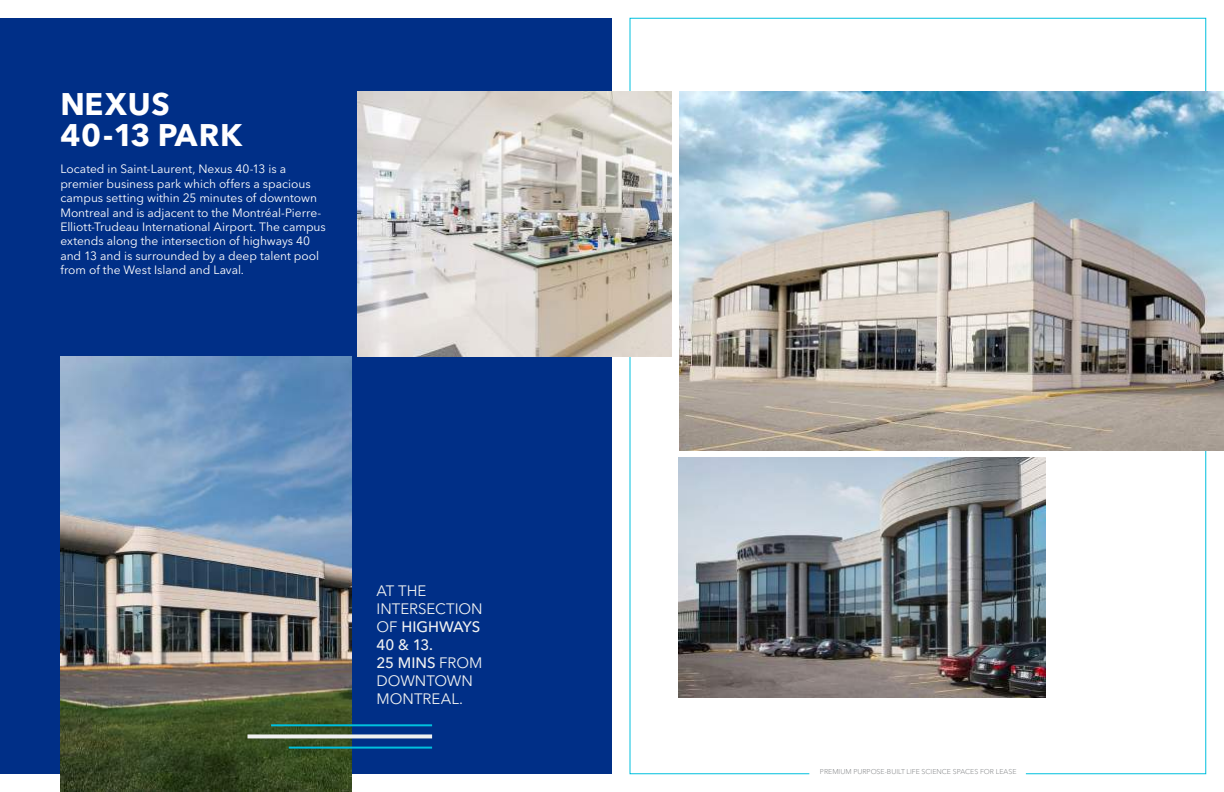
<style>
.page{position:relative;width:1224px;height:792px;background:#fff}
.page>*{position:absolute;margin:0;border:0;box-sizing:border-box;transform-origin:0 0}
.t1{font:700 31px/31px "Avenir Next LT Pro";letter-spacing:.025em;color:#fff}
.t2{font:15px/18px "Avenir Next LT Pro";color:#f0f1f1}
.t3{font:12px/14.4px "Avenir Next LT Pro";letter-spacing:-.005em;color:#fff}
.t4{font:300 7px "Avenir Next LT Pro";color:#808284}
.s1{font-weight:500}
</style>
<div class="page">
<div style="left:0;top:18px;width:612px;height:756px;background:#002f87"></div>
<svg style="left:630px;top:18px;width:576px;height:756px"></svg>
<img style="left:61px;top:356px;width:290px;height:436px">
<img style="left:358px;top:92px;width:314px;height:264px">
<img style="left:679px;top:92px;width:545px;height:358px">
<img style="left:679px;top:458px;width:366px;height:239px">
<svg style="left:247px;top:734px;width:185px;height:4px"></svg>
<hr style="left:271px;top:724px;width:161px;height:2px;background:#00c0de">
<hr style="left:289px;top:747px;width:143px;height:2px;background:#00c0de">
<h1 class="t1" style="left:60px;top:89px;width:183px">NEXUS<br>40-13 PARK</h1>
<p class="t3" style="left:60px;top:162px;width:267px">Located in Saint-Laurent, Nexus 40-13 is a premier business park which offers a spacious campus setting within 25 minutes of downtown Montreal and is adjacent to the Montréal-Pierre-Elliott-Trudeau International Airport. The campus extends along the intersection of highways 40 and 13 and is surrounded by a deep talent pool from of the West Island and Laval.</p>
<p class="t2" style="left:377px;top:582px;width:108px">AT THE<br>INTERSECTION<br>OF <span class="s1">HIGHWAYS<br>40 &amp; 13.<br>25 MINS</span> FROM<br>DOWNTOWN<br>MONTREAL.</p>
<p class="t4" style="left:820px;top:767px;width:198px">PREMIUM PURPOSE-BUILT LIFE SCIENCE SPACES FOR LEASE</p>
</div>
